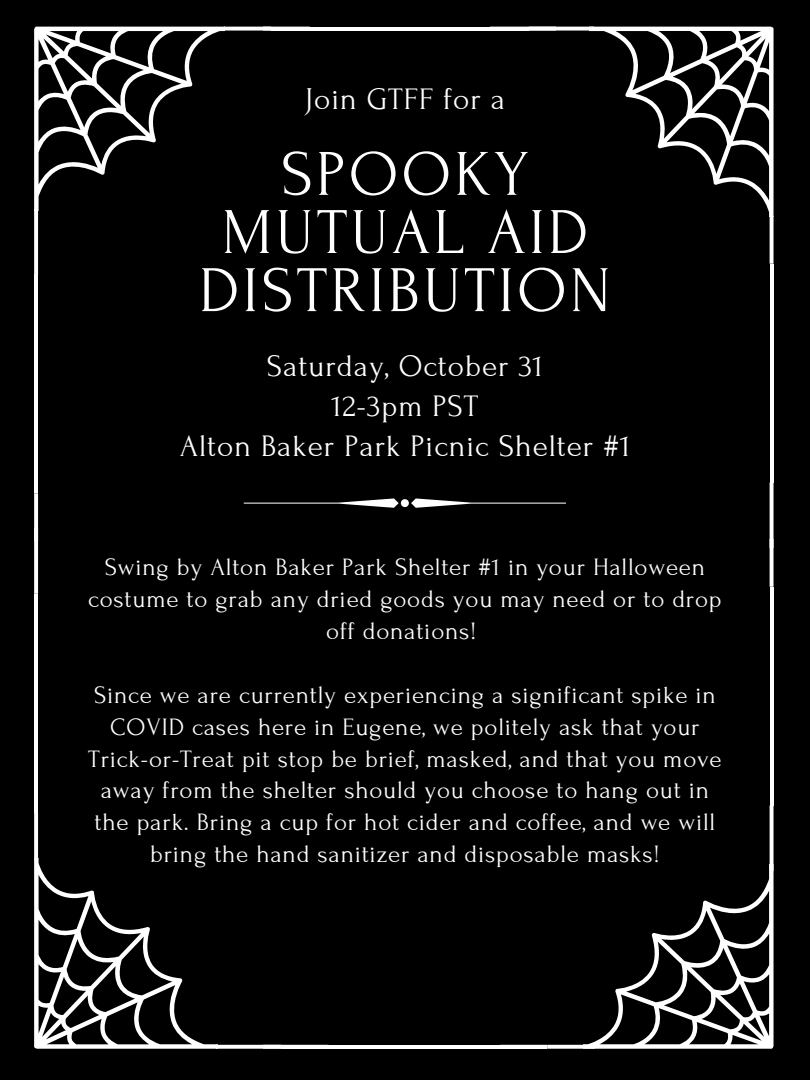
<style>
.page{position:relative;width:810px;height:1080px;background:#000}
.page>*{position:absolute;margin:0;border:0;box-sizing:border-box;transform-origin:0 0}
.t1{font:65px/58.1px "Forum";letter-spacing:.05em;color:#fff;text-align:center}
.t2{font:31.25px/39.9px "Forum";letter-spacing:.03em;color:#fff;text-align:center}
.t3{font:25px/31.9px "Forum";letter-spacing:.03em;color:#fff;text-align:center}
</style>
<div class="page">
<svg style="left:34px;top:859px;width:182px;height:190px"></svg>
<svg style="left:594px;top:871px;width:180px;height:178px"></svg>
<hr style="left:34px;top:274px;width:4px;height:219px;background:#fff">
<svg style="left:34px;top:493px;width:5px;height:101px"></svg>
<hr style="left:34px;top:594px;width:4px;height:219px;background:#fff">
<svg style="left:34px;top:813px;width:5px;height:46px"></svg>
<hr style="left:770px;top:264px;width:4px;height:218px;background:#fff">
<svg style="left:769px;top:805px;width:5px;height:66px"></svg>
<hr style="left:770px;top:587px;width:4px;height:218px;background:#fff">
<svg style="left:769px;top:482px;width:5px;height:105px"></svg>
<svg style="left:529px;top:27px;width:245px;height:237px"></svg>
<hr style="left:310px;top:27px;width:219px;height:4px;background:#fff">
<svg style="left:34px;top:27px;width:276px;height:247px"></svg>
<svg style="left:216px;top:1044px;width:112px;height:5px"></svg>
<hr style="left:328px;top:1045px;width:219px;height:4px;background:#fff">
<svg style="left:500px;top:1042px;width:94px;height:7px"></svg>
<svg style="left:244px;top:498px;width:322px;height:10px"></svg>
<p class="t2" style="left:305px;top:79px;width:202px">Join GTFF for a</p>
<h1 class="t1" style="left:199px;top:146px;width:413px">SPOOKY<br>MUTUAL AID<br>DISTRIBUTION</h1>
<p class="t2" style="left:180px;top:347px;width:452px">Saturday, October 31<br>12-3pm PST<br>Alton Baker Park Picnic Shelter #1</p>
<p class="t3" style="left:88px;top:552px;width:635px">Swing by Alton Baker Park Shelter #1 in your Halloween costume to grab any dried goods you may need or to drop off donations!</p>
<p class="t3" style="left:88px;top:679px;width:635px">Since we are currently experiencing a significant spike in COVID cases here in Eugene, we politely ask that your Trick-or-Treat pit stop be brief, masked, and that you move away from the shelter should you choose to hang out in the park. Bring a cup for hot cider and coffee, and we will bring the hand sanitizer and disposable masks!</p>
</div>
